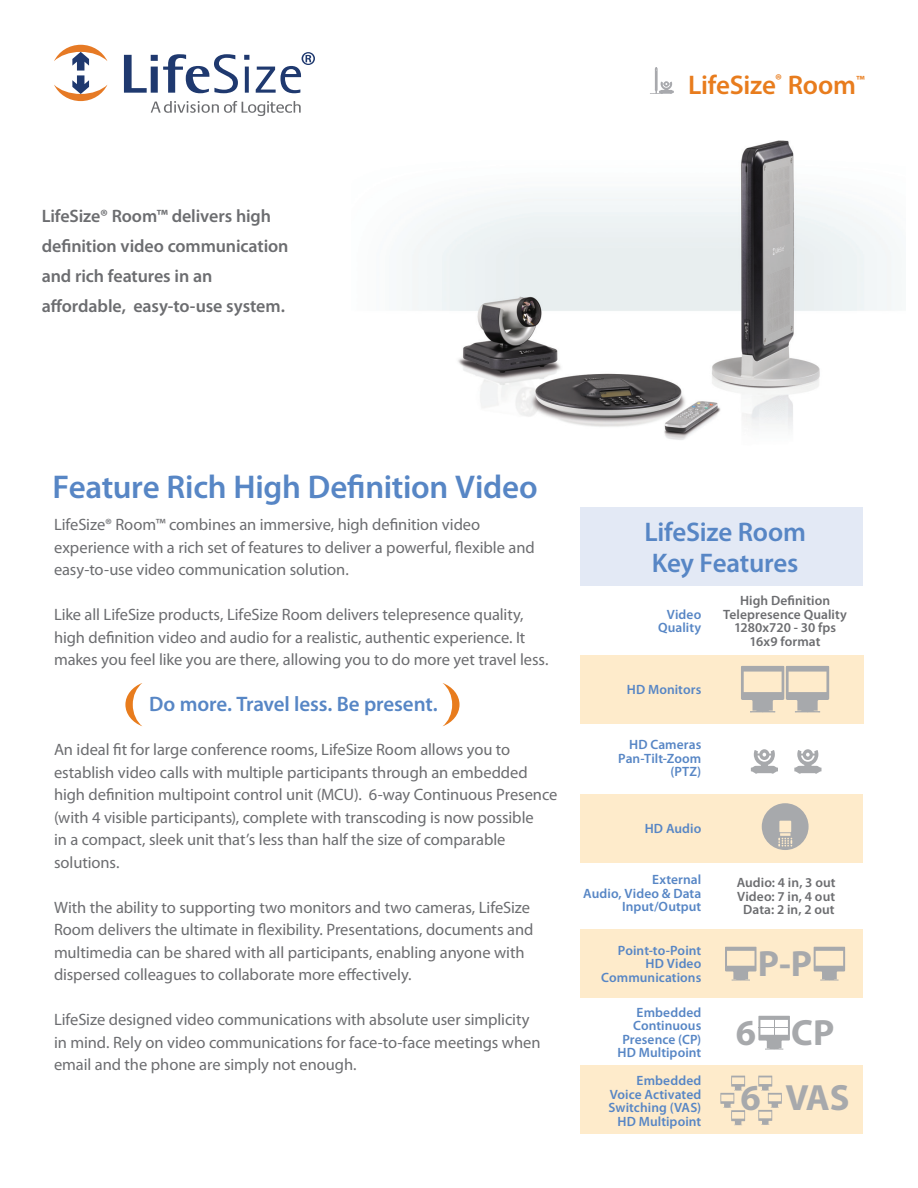
<style>
.page{position:relative;width:918px;height:1188px;background:#fff}
.page>*{position:absolute;margin:0;border:0;box-sizing:border-box;transform-origin:0 0}
.t1{font:700 36.6px "Myriad";color:#a7a9ac}
._02_Header_A__front{font:600 33px "Myriad Pro";letter-spacing:-.01em;color:#5786c5}
._02_Header_A__front-2{font:600 27px "Myriad Pro";letter-spacing:-.01em;color:#5786c5}
._01_Page_Title__fron{font:600 27px "Myriad Pro";letter-spacing:-.01em;color:#e87c1d}
._02_Header_A__front-3{font:600 21px "Myriad Pro";letter-spacing:-.005em;color:#5786c5}
._04_Callout_Text__fr{font:600 18px/30px "Myriad Pro";letter-spacing:-.005em;color:#6c6d70}
._03_Body_Copy_A__fro{font:16.5px/22.5px "Myriad Pro";letter-spacing:-.005em;color:#6c6d70}
._06_Header_B__front{font:600 13.5px/13.5px "Myriad Pro";letter-spacing:.005em;color:#5786c5}
._06_Header_B__front-2{font:600 13.5px "Myriad Pro";letter-spacing:.005em;color:#6c6d70}
</style>
<div class="page">
<svg style="left:125px;top:683px;width:17px;height:43px"></svg>
<svg style="left:443px;top:683px;width:17px;height:43px"></svg>
<svg style="left:650px;top:67px;width:24px;height:27px"></svg>
<div style="left:580px;top:794px;width:283px;height:68px;background:#feebcb"></div>
<div style="left:580px;top:1066px;width:283px;height:68px;background:#feebcb"></div>
<div style="left:580px;top:507px;width:283px;height:78px;background:#e3e9f5"></div>
<div style="left:580px;top:655px;width:284px;height:69px;background:#feebcb"></div>
<div style="left:580px;top:929px;width:283px;height:69px;background:#feebcb"></div>
<svg style="left:758px;top:1016px;width:32px;height:34px"></svg>
<svg style="left:758px;top:1076px;width:24px;height:49px"></svg>
<svg style="left:720px;top:1076px;width:25px;height:49px"></svg>
<svg style="left:814px;top:947px;width:31px;height:34px"></svg>
<svg style="left:725px;top:947px;width:31px;height:34px"></svg>
<svg style="left:741px;top:666px;width:88px;height:46px"></svg>
<svg style="left:751px;top:749px;width:27px;height:25px"></svg>
<svg style="left:794px;top:749px;width:28px;height:25px"></svg>
<svg style="left:762px;top:803px;width:47px;height:47px"></svg>
<img style="left:406px;top:140px;width:487px;height:300px">
<svg style="left:54px;top:45px;width:53px;height:56px"></svg>
<svg style="left:124px;top:54px;width:114px;height:39px"></svg>
<svg style="left:244px;top:55px;width:5px;height:38px"></svg>
<svg style="left:256px;top:52px;width:59px;height:41px"></svg>
<svg style="left:151px;top:101px;width:150px;height:15px"></svg>
<p class="_04_Callout_Text__fr" style="left:42px;top:200px;width:248px">LifeSize® Room™ delivers high definition video communication and rich features in an affordable, easy-to-use system.</p>
<p class="_01_Page_Title__fron" style="left:688px;top:68px;width:178px">LifeSize<sup>®</sup> Room<sup>™</sup></p>
<p class="_02_Header_A__front" style="left:53px;top:466px;width:487px">Feature Rich High Definition Video</p>
<p class="_03_Body_Copy_A__fro" style="left:54px;top:513px;width:482px">LifeSize® Room™ combines an immersive, high definition video experience with a rich set of features to deliver a powerful, flexible and easy-to-use video communication solution.</p>
<p class="_03_Body_Copy_A__fro" style="left:54px;top:603px;width:496px">Like all LifeSize products, LifeSize Room delivers telepresence quality, high definition video and audio for a realistic, authentic experience. It makes you feel like you are there, allowing you to do more yet travel less.</p>
<p class="_02_Header_A__front-3" style="left:149px;top:691px;width:290px">Do more. Travel less. Be present.</p>
<p class="_03_Body_Copy_A__fro" style="left:54px;top:738px;width:505px">An ideal fit for large conference rooms, LifeSize Room allows you to establish video calls with multiple participants through an embedded high definition multipoint control unit (MCU). 6-way Continuous Presence (with 4 visible participants), complete with transcoding is now possible<br>in a compact, sleek unit that’s less than half the size of comparable solutions.</p>
<p class="_03_Body_Copy_A__fro" style="left:54px;top:896px;width:481px">With the ability to supporting two monitors and two cameras, LifeSize Room delivers the ultimate in flexibility. Presentations, documents and multimedia can be shared with all participants, enabling anyone with dispersed colleagues to collaborate more effectively.</p>
<p class="_03_Body_Copy_A__fro" style="left:54px;top:1008px;width:488px">LifeSize designed video communications with absolute user simplicity in mind. Rely on video communications for face-to-face meetings when email and the phone are simply not enough.</p>
<p class="_02_Header_A__front-2" style="left:644px;top:514px;width:163px">LifeSize Room</p>
<p class="_02_Header_A__front-2" style="left:652px;top:546px;width:148px">Key Features</p>
<p class="_06_Header_B__front" style="left:667px;top:607px;width:36px">Video</p>
<p class="_06_Header_B__front" style="left:658px;top:621px;width:45px">Quality</p>
<p class="_06_Header_B__front-2" style="left:740px;top:592px;width:92px">High Definition</p>
<p class="_06_Header_B__front-2" style="left:723px;top:606px;width:125px">Telepresence Quality</p>
<p class="_06_Header_B__front-2" style="left:734px;top:619px;width:104px">1280x720 - 30 fps</p>
<p class="_06_Header_B__front-2" style="left:750px;top:633px;width:73px">16x9 format</p>
<p class="_06_Header_B__front" style="left:627px;top:683px;width:76px">HD Monitors</p>
<p class="_06_Header_B__front" style="left:629px;top:738px;width:74px">HD Cameras</p>
<p class="_06_Header_B__front" style="left:618px;top:751px;width:85px">Pan-Tilt-Zoom</p>
<p class="_06_Header_B__front" style="left:670px;top:765px;width:32px">(PTZ)</p>
<p class="_06_Header_B__front" style="left:645px;top:822px;width:58px">HD Audio</p>
<p class="_06_Header_B__front" style="left:652px;top:873px;width:51px">External</p>
<p class="_06_Header_B__front" style="left:583px;top:886px;width:120px">Audio, Video &amp; Data</p>
<p class="_06_Header_B__front" style="left:622px;top:900px;width:81px">Input/Output</p>
<p class="_06_Header_B__front" style="left:618px;top:943px;width:85px">Point-to-Point</p>
<p class="_06_Header_B__front" style="left:646px;top:957px;width:57px">HD Video</p>
<p class="_06_Header_B__front" style="left:601px;top:970px;width:102px">Communications</p>
<p class="_06_Header_B__front" style="left:633px;top:1005px;width:70px">Embedded<br>Continuous</p>
<p class="_06_Header_B__front" style="left:622px;top:1032px;width:80px">Presence (CP)</p>
<p class="_06_Header_B__front" style="left:618px;top:1045px;width:85px">HD Multipoint</p>
<p class="_06_Header_B__front" style="left:610px;top:1073px;width:93px;text-align:right">Embedded<br>Voice Activated</p>
<p class="_06_Header_B__front" style="left:609px;top:1100px;width:94px">Switching (VAS)</p>
<p class="_06_Header_B__front" style="left:618px;top:1114px;width:85px">HD Multipoint</p>
<p class="_06_Header_B__front-2" style="left:737px;top:874px;width:100px">Audio: 4 in, 3 out</p>
<p class="_06_Header_B__front-2" style="left:737px;top:888px;width:100px">Video: 7 in, 4 out</p>
<p class="_06_Header_B__front-2" style="left:743px;top:901px;width:93px">Data: 2 in, 2 out</p>
<p class="t1" style="left:758px;top:945px;width:56px">P-P</p>
<p class="t1" style="left:736px;top:1014px;width:100px">6 CP</p>
<p class="t1" style="left:741px;top:1079px;width:111px">6 VAS</p>
</div>
